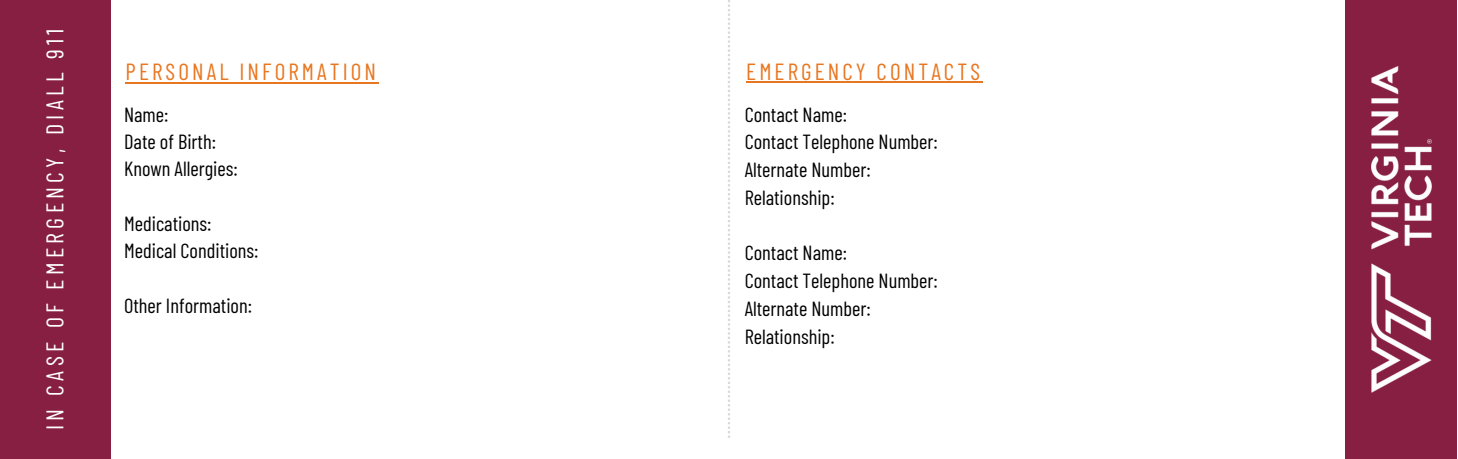
<style>
.page{position:relative;width:1458px;height:459px;background:#fff}
.page>*{position:absolute;margin:0;border:0;box-sizing:border-box;transform-origin:0 0}
.t1{font:24px "Barlow Condensed";letter-spacing:.18em;color:#fff}
.t2{font:23.4px "Barlow Condensed";letter-spacing:.13em;color:#e87722}
.t3{font:20.4px "Barlow Condensed";color:#000}
</style>
<div class="page">
<div style="left:1346px;top:0;width:111px;height:459px;background:#861f41"></div>
<div style="left:0;top:0;width:111px;height:459px;background:#861f41"></div>
<svg style="left:728px;top:0;width:2px;height:438px"></svg>
<img style="left:1371px;top:66px;width:61px;height:326px">
<hr style="left:126px;top:82px;width:253px;height:2px;background:#e87722">
<hr style="left:746px;top:82px;width:237px;height:1px;background:#e87722">
<p class="t1" style="left:40px;top:430px;width:403px;rotate:-90deg">IN CASE OF EMERGENCY, DIALL 911</p>
<p class="t2" style="left:126px;top:57px;width:252px">PERSONAL INFORMATION</p>
<p class="t2" style="left:746px;top:57px;width:235px">EMERGENCY CONTACTS</p>
<p class="t3" style="left:124px;top:101px;width:46px">Name:</p>
<p class="t3" style="left:124px;top:129px;width:93px">Date of Birth:</p>
<p class="t3" style="left:124px;top:156px;width:115px">Known Allergies:</p>
<p class="t3" style="left:124px;top:210px;width:89px">Medications:</p>
<p class="t3" style="left:124px;top:238px;width:136px">Medical Conditions:</p>
<p class="t3" style="left:124px;top:292px;width:130px">Other Information:</p>
<p class="t3" style="left:745px;top:101px;width:104px">Contact Name:</p>
<p class="t3" style="left:745px;top:129px;width:195px">Contact Telephone Number:</p>
<p class="t3" style="left:745px;top:157px;width:128px">Alternate Number:</p>
<p class="t3" style="left:745px;top:185px;width:92px">Relationship:</p>
<p class="t3" style="left:745px;top:240px;width:104px">Contact Name:</p>
<p class="t3" style="left:745px;top:268px;width:195px">Contact Telephone Number:</p>
<p class="t3" style="left:745px;top:295px;width:128px">Alternate Number:</p>
<p class="t3" style="left:745px;top:323px;width:92px">Relationship:</p>
</div>
